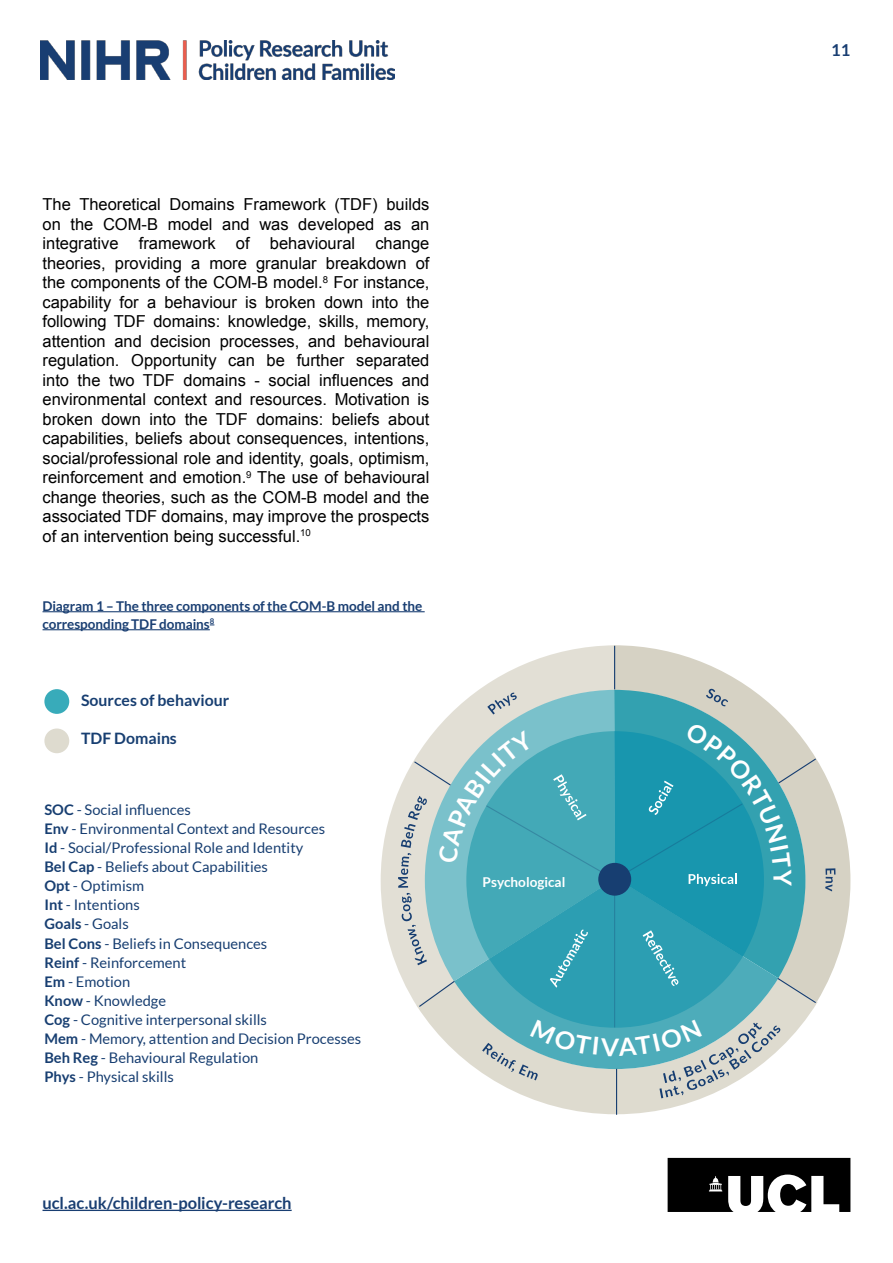
<style>
.page{position:relative;width:893px;height:1263px;background:#fff}
.page>*{position:absolute;margin:0;border:0;box-sizing:border-box;transform-origin:0 0}
.t1{font:16.5px/19.5px "Arial";color:#000;text-align:justify}
.t2{font:700 16.5px "Lato";letter-spacing:-.005em;color:#193e72}
.t3{font:700 15.75px "Lato";color:#173e71}
.t4{font:14.55px/19px "Lato";color:#173e71}
.t5{font:700 13.5px/18px "Lato";letter-spacing:-.005em;color:#193e72}
.t6{font:700 13.5px "Lato";color:#fff}
.s1{font-weight:700}
</style>
<div class="page">
<hr style="left:43px;top:1210px;width:249px;height:1px;background:#193e72">
<hr style="left:43px;top:611px;width:382px;height:1px;background:#193e72">
<hr style="left:43px;top:629px;width:167px;height:1px;background:#193e72">
<svg style="left:615px;top:645px;width:235px;height:355px"></svg>
<svg style="left:381px;top:645px;width:234px;height:324px"></svg>
<svg style="left:530px;top:978px;width:288px;height:136px"></svg>
<svg style="left:425px;top:690px;width:189px;height:32px"></svg>
<div style="left:44px;top:689px;width:25px;height:25px;background:#38abba;border-radius:50%"></div>
<div style="left:44px;top:728px;width:25px;height:25px;background:#dedbcf;border-radius:50%"></div>
<svg style="left:614px;top:690px;width:191px;height:32px"></svg>
<svg style="left:487px;top:693px;width:30px;height:21px"></svg>
<svg style="left:706px;top:689px;width:22px;height:17px"></svg>
<svg style="left:825px;top:868px;width:10px;height:23px"></svg>
<hr style="left:614px;top:646px;width:1px;height:43px;background:#173e71">
<hr style="left:616px;top:1069px;width:1px;height:46px;background:#173e71">
<img style="left:41px;top:41px;width:353px;height:39px">
<svg style="left:668px;top:1158px;width:182px;height:54px"></svg>
<svg style="left:398px;top:722px;width:419px;height:376px"></svg>
<p class="t1" style="left:43px;top:195px;width:388px">The Theoretical Domains Framework (TDF) builds on the COM-B model and was developed as an integrative framework of behavioural change theories, providing a more granular breakdown of the components of the COM-B model.<sup>8</sup> For instance, capability for a behaviour is broken down into the following TDF domains: knowledge, skills, memory, attention and decision processes, and behavioural regulation. Opportunity can be further separated into the two TDF domains - social influences and environmental context and resources. Motivation is broken down into the TDF domains: beliefs about capabilities, beliefs about consequences, intentions, social/professional role and identity, goals, optimism, reinforcement and emotion.<sup>9</sup> The use of behavioural change theories, such as the COM-B model and the associated TDF domains, may improve the prospects of an intervention being successful.<sup>10</sup></p>
<p class="t5" style="left:43px;top:597px;width:381px">Diagram 1 – The three components of the COM-B model and the corresponding TDF domains<sup>8</sup></p>
<p class="t3" style="left:81px;top:692px;width:150px">Sources of behaviour</p>
<p class="t3" style="left:81px;top:729px;width:97px">TDF Domains</p>
<p class="t4" style="left:44px;top:800px;width:318px"><span class="s1">SOC</span> - Social influences<br><span class="s1">Env</span> - Environmental Context and Resources<br><span class="s1">Id</span> - Social/Professional Role and Identity<br><span class="s1">Bel Cap</span> - Beliefs about Capabilities<br><span class="s1">Opt</span> - Optimism<br><span class="s1">Int</span> - Intentions<br><span class="s1">Goals</span> - Goals<br><span class="s1">Bel Cons</span> - Beliefs in Consequences<br><span class="s1">Reinf</span> - Reinforcement<br><span class="s1">Em</span> - Emotion<br><span class="s1">Know</span> - Knowledge<br><span class="s1">Cog</span> - Cognitive interpersonal skills<br><span class="s1">Mem</span> - Memory, attention and Decision Processes<br><span class="s1">Beh Reg</span> - Behavioural Regulation<br><span class="s1">Phys</span> - Physical skills</p>
<p class="t2" style="left:43px;top:1194px;width:251px">ucl.ac.uk/children-policy-research</p>
<p class="t6" style="left:483px;top:874px;width:84px">Psychological</p>
<p class="t2" style="left:831px;top:40px;width:21px">11</p>
</div>
